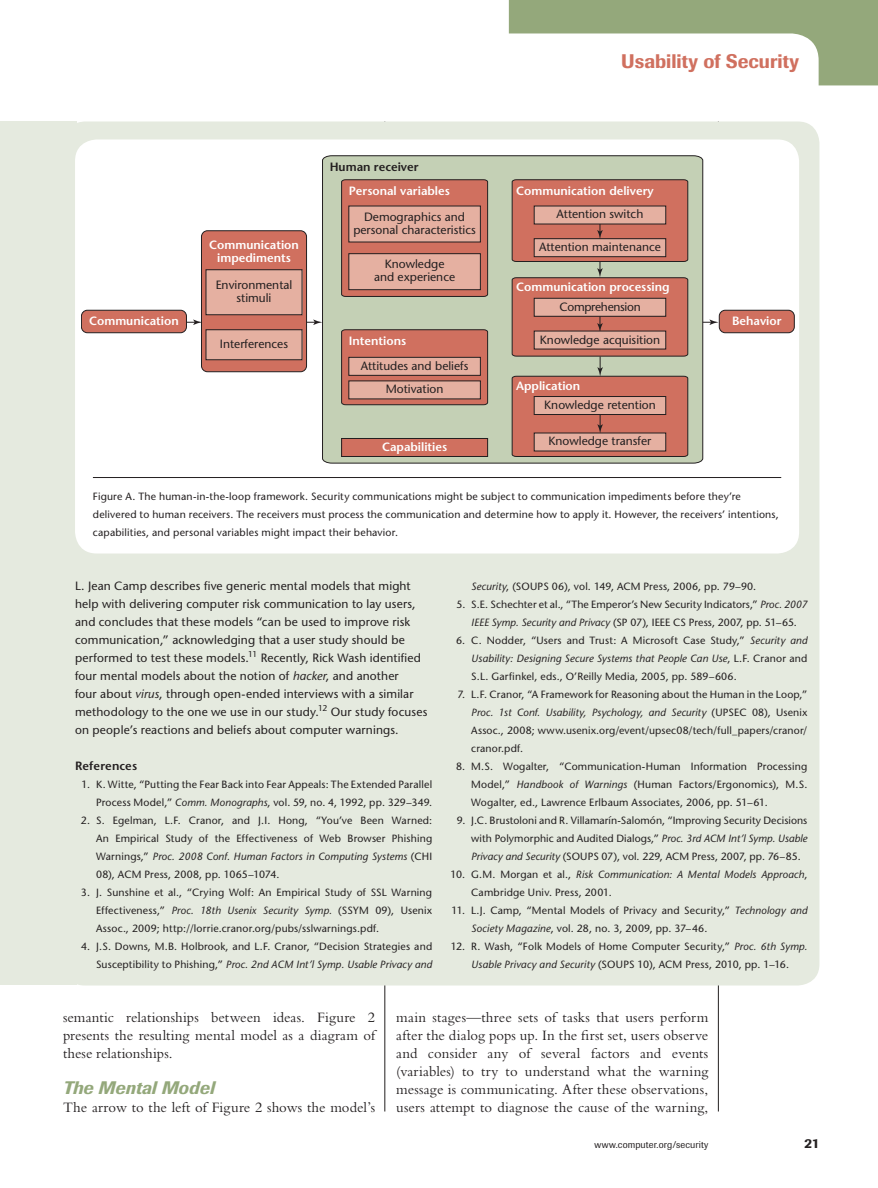
<style>
.page{position:relative;width:878px;height:1188px;background:#fff}
.page>*{position:absolute;margin:0;border:0;box-sizing:border-box;transform-origin:0 0}
.t1{font:500 19.5px "Imago";letter-spacing:.005em;color:#d0705f}
.Heading_1{font:italic 500 18px "Imago";letter-spacing:.005em;color:#94a87b}
.PARAGRAPH__NO_INDENT{font:15px/18px "Bembo Std";letter-spacing:.005em;color:#231f20;text-align:justify}
.PARAGRAPH{font:15px/18px "Bembo Std";letter-spacing:.005em;color:#231f20;text-align:justify}
.t2{font:500 13.5px "Imago";color:#231f20}
.b_PARAGRAPH{font:500 12px/18px "Stone Sans Std";letter-spacing:.01em;color:#231f20}
.t3{font:600 12px/13.5px "Stone Sans Std";color:#fff;text-align:center}
.b_BIB_HEAD{font:600 12px "Stone Sans Std";color:#231f20}
.b_PARAGRAPH-2{font:500 12px "Stone Sans Std";letter-spacing:-.025em;color:#231f20}
.b_BIB_REF{font:500 10.5px/18px "Stone Sans Std";letter-spacing:.015em;color:#231f20;text-align:justify}
.b_FIGURE_CAPTION{font:500 10.5px/18px "Stone Sans Std";letter-spacing:.015em;color:#231f20}
.t4{font:9.75px "Imago";letter-spacing:.015em;color:#231f20}
.s1{font-weight:500;color:#231f20}
.s2{font-weight:600;color:#fff}
.s3{font-style:italic}
</style>
<div class="page">
<svg style="left:509px;top:0;width:369px;height:85px"></svg>
<hr style="left:718px;top:122px;width:1px;height:990px;background:#231f20">
<hr style="left:384px;top:122px;width:1px;height:990px;background:#231f20">
<div style="left:0;top:122px;width:76px;height:864px;background:#e5eadf"></div>
<div style="left:63px;top:122px;width:756px;height:864px;background:#e5eadf;border-radius:22px"></div>
<div style="left:75px;top:140px;width:724px;height:414px;background:#fff;border-radius:22px"></div>
<svg style="left:322px;top:155px;width:381px;height:309px;background:#bcc7ad"></svg>
<div style="left:201px;top:231px;width:105px;height:141px;background:#d0705f;border-radius:6px"></div>
<div style="left:201px;top:230px;width:106px;height:142px;border:1px solid #231f20;border-radius:6px"></div>
<div style="left:81px;top:310px;width:105px;height:23px;background:#d0705f;border-radius:6px"></div>
<div style="left:81px;top:310px;width:106px;height:23px;border:1px solid #231f20;border-radius:6px"></div>
<svg style="left:341px;top:179px;width:147px;height:118px;background:#be6859"></svg>
<div style="left:349px;top:206px;width:131px;height:36px;background:#e5b0a1"></div>
<div style="left:206px;top:270px;width:96px;height:45px;background:#e5b0a1"></div>
<div style="left:206px;top:269px;width:96px;height:46px;border:1px solid #231f20"></div>
<div style="left:206px;top:330px;width:96px;height:30px;background:#e5b0a1"></div>
<div style="left:206px;top:329px;width:96px;height:31px;border:1px solid #231f20"></div>
<div style="left:349px;top:254px;width:131px;height:36px;background:#e5b0a1"></div>
<div style="left:348px;top:253px;width:132px;height:37px;border:1px solid #231f20"></div>
<svg style="left:306px;top:319px;width:16px;height:6px"></svg>
<svg style="left:186px;top:319px;width:16px;height:6px"></svg>
<div style="left:719px;top:310px;width:75px;height:23px;background:#d0705f;border-radius:6px"></div>
<div style="left:718px;top:310px;width:76px;height:23px;border:1px solid #231f20;border-radius:6px"></div>
<svg style="left:702px;top:319px;width:16px;height:6px"></svg>
<svg style="left:341px;top:329px;width:147px;height:76px;background:#bf6959"></svg>
<div style="left:349px;top:357px;width:131px;height:18px;background:#e5b0a1"></div>
<div style="left:348px;top:357px;width:132px;height:19px;border:1px solid #231f20"></div>
<div style="left:349px;top:381px;width:131px;height:18px;background:#e5b0a1"></div>
<div style="left:341px;top:438px;width:146px;height:18px;background:#d0705f"></div>
<div style="left:341px;top:438px;width:147px;height:19px;border:1px solid #231f20"></div>
<svg style="left:511px;top:179px;width:177px;height:278px;background:#c78574"></svg>
<div style="left:534px;top:397px;width:131px;height:18px;background:#e5b0a1"></div>
<div style="left:534px;top:396px;width:132px;height:19px;border:1px solid #231f20"></div>
<div style="left:534px;top:433px;width:131px;height:18px;background:#e5b0a1"></div>
<hr style="left:93px;top:477px;width:688px;height:1px;background:#231f20">
<p class="t3" style="left:89px;top:314px;width:91px">Communication</p>
<p class="t3" style="left:209px;top:238px;width:91px">Communication impediments</p>
<p class="b_PARAGRAPH" style="left:216px;top:278px;width:78px;line-height:13.5px;text-align:center">Environmental stimuli</p>
<p class="b_PARAGRAPH" style="left:220px;top:335px;width:70px">Interferences</p>
<p class="b_BIB_HEAD" style="left:330px;top:159px;width:90px">Human receiver</p>
<p class="t3" style="left:364px;top:178px;width:102px;line-height:26px;text-align:left;text-indent:-15px">Personal variables<br><span class="s1">Demographics and</span></p>
<p class="b_PARAGRAPH" style="left:353px;top:221px;width:124px">personal characteristics</p>
<p class="b_PARAGRAPH" style="left:374px;top:257px;width:83px;line-height:13.5px;text-align:center">Knowledge and experience</p>
<p class="b_PARAGRAPH" style="left:361px;top:328px;width:109px;line-height:25px;text-indent:-12px"><span class="s2">Intentions<br></span>Attitudes and beliefs</p>
<p class="b_PARAGRAPH" style="left:385px;top:380px;width:59px">Motivation</p>
<p class="t3" style="left:382px;top:440px;width:67px">Capabilities</p>
<h1 class="t1" style="left:621px;top:49px;width:179px">Usability of Security</h1>
<p class="t3" style="left:516px;top:184px;width:139px">Communication delivery</p>
<p class="b_PARAGRAPH" style="left:556px;top:205px;width:88px">Attention switch</p>
<p class="b_PARAGRAPH" style="left:539px;top:238px;width:123px">Attention maintenance</p>
<p class="t3" style="left:516px;top:280px;width:155px">Communication processing</p>
<p class="b_PARAGRAPH-2" style="left:559px;top:299px;width:83px">Comprehension</p>
<p class="b_PARAGRAPH" style="left:540px;top:330px;width:122px">Knowledge acquisition</p>
<p class="b_PARAGRAPH" style="left:544px;top:377px;width:113px;line-height:18.8px;text-indent:-28px"><span class="s2">Application<br></span>Knowledge retention</p>
<p class="b_PARAGRAPH" style="left:548px;top:432px;width:104px">Knowledge transfer</p>
<p class="t3" style="left:732px;top:314px;width:51px">Behavior</p>
<p class="b_FIGURE_CAPTION" style="left:93px;top:487px;width:687px">Figure A. The human-in-the-loop framework. Security communications might be subject to communication impediments before they’re delivered to human receivers. The receivers must process the communication and determine how to apply it. However, the receivers’ intentions, capabilities, and personal variables might impact their behavior.</p>
<p class="b_PARAGRAPH" style="left:75px;top:576px;width:354px">L. Jean Camp describes five generic mental models that might help with delivering computer risk communication to lay users, and concludes that these models “can be used to improve risk communication,” acknowledging that a user study should be performed to test these models.<sup>11</sup> Recently, Rick Wash identified four mental models about the notion of <span class="s3">hacker</span>, and another<br>four about <span class="s3">virus</span>, through open-ended interviews with a similar methodology to the one we use in our study.<sup>12</sup> Our study focuses on people’s reactions and beliefs about computer warnings.</p>
<p class="b_BIB_HEAD" style="left:75px;top:758px;width:64px">References</p>
<p class="b_BIB_REF" style="left:81px;top:775px;width:352px;text-align:right">1. K. Witte, “Putting the Fear Back into Fear Appeals: The Extended Parallel<br>Process Model,” <span class="s3">Comm. Monographs</span>, vol. 59, no. 4, 1992, pp. 329–349.</p>
<p class="b_BIB_REF" style="left:96px;top:811px;width:338px;text-indent:-15px">2. S. Egelman, L.F. Cranor, and J.I. Hong, “You’ve Been Warned:<br>An Empirical Study of the Effectiveness of Web Browser Phishing Warnings,” <span class="s3">Proc. 2008 Conf. Human Factors in Computing Systems</span> (CHI 08), ACM Press, 2008, pp. 1065–1074.</p>
<p class="b_BIB_REF" style="left:96px;top:883px;width:337px;text-indent:-15px">3. J. Sunshine et al., “Crying Wolf: An Empirical Study of SSL Warning Effectiveness,” <span class="s3">Proc. 18th Usenix Security Symp.</span> (SSYM 09), Usenix Assoc., 2009; http://lorrie.cranor.org/pubs/sslwarnings.pdf.</p>
<p class="b_BIB_REF" style="left:81px;top:937px;width:353px;text-align:right">4. J.S. Downs, M.B. Holbrook, and L.F. Cranor, “Decision Strategies and<br>Susceptibility to Phishing,” <span class="s3">Proc. 2nd ACM Int’l Symp. Usable Privacy and</span></p>
<p class="b_BIB_REF" style="left:471px;top:577px;width:286px"><span class="s3">Security</span>, (SOUPS 06), vol. 149, ACM Press, 2006, pp. 79–90.</p>
<p class="b_BIB_REF" style="left:456px;top:595px;width:352px;text-align:center">5. S.E. Schechter et al., “The Emperor’s New Security Indicators,” <span class="s3">Proc. 2007<br>IEEE Symp. Security and Privacy</span> (SP 07), IEEE CS Press, 2007, pp. 51–65.</p>
<p class="b_BIB_REF" style="left:471px;top:631px;width:337px;text-indent:-15px">6. C. Nodder, “Users and Trust: A Microsoft Case Study,” <span class="s3">Security and Usability: Designing Secure Systems that People Can Use</span>, L.F. Cranor and S.L. Garfinkel, eds., O’Reilly Media, 2005, pp. 589–606.</p>
<p class="b_BIB_REF" style="left:471px;top:685px;width:338px;text-indent:-14px">7. L.F. Cranor, “A Framework for Reasoning about the Human in the Loop,” <span class="s3">Proc. 1st Conf. Usability, Psychology, and Security</span> (UPSEC 08), Usenix Assoc., 2008; www.usenix.org/event/upsec08/tech/full_papers/cranor/ cranor.pdf.</p>
<p class="b_BIB_REF" style="left:471px;top:757px;width:337px;text-indent:-15px">8. M.S. Wogalter, “Communication-Human Information Processing Model,” <span class="s3">Handbook of Warnings</span> (Human Factors/Ergonomics), M.S.<br>Wogalter, ed., Lawrence Erlbaum Associates, 2006, pp. 51–61.</p>
<p class="b_BIB_REF" style="left:471px;top:811px;width:338px;text-indent:-14px">9. J.C. Brustoloni and R. Villamarín-Salomón, “Improving Security Decisions with Polymorphic and Audited Dialogs,” <span class="s3">Proc. 3rd ACM Int’l Symp. Usable Privacy and Security</span> (SOUPS 07), vol. 229, ACM Press, 2007, pp. 76–85.</p>
<p class="b_BIB_REF" style="left:471px;top:865px;width:338px;text-indent:-21px">10. G.M. Morgan et al., <span class="s3">Risk Communication: A Mental Models Approach</span>,<br>Cambridge Univ. Press, 2001.</p>
<p class="b_BIB_REF" style="left:471px;top:901px;width:337px;text-indent:-20px">11. L.J. Camp, “Mental Models of Privacy and Security,” <span class="s3">Technology and<br>Society Magazine</span>, vol. 28, no. 3, 2009, pp. 37–46.</p>
<p class="b_BIB_REF" style="left:450px;top:937px;width:358px;text-align:center">12. R. Wash, “Folk Models of Home Computer Security,” <span class="s3">Proc. 6th Symp.<br>Usable Privacy and Security</span> (SOUPS 10), ACM Press, 2010, pp. 1–16.</p>
<p class="PARAGRAPH" style="left:63px;top:1008px;width:313px">semantic relationships between ideas. Figure 2 presents the resulting mental model as a diagram of these relationships.</p>
<p class="Heading_1" style="left:63px;top:1076px;width:153px">The Mental Model</p>
<p class="PARAGRAPH__NO_INDENT" style="left:63px;top:1098px;width:313px">The arrow to the left of Figure 2 shows the model’s</p>
<p class="PARAGRAPH__NO_INDENT" style="left:396px;top:1008px;width:314px">main stages—three sets of tasks that users perform after the dialog pops up. In the first set, users observe and consider any of several factors and events (variables) to try to understand what the warning message is communicating. After these observations, users attempt to diagnose the cause of the warning,</p>
<p class="t4" style="left:594px;top:1138px;width:115px">www.computer.org/security</p>
<p class="t2" style="left:804px;top:1135px;width:17px">21</p>
</div>
